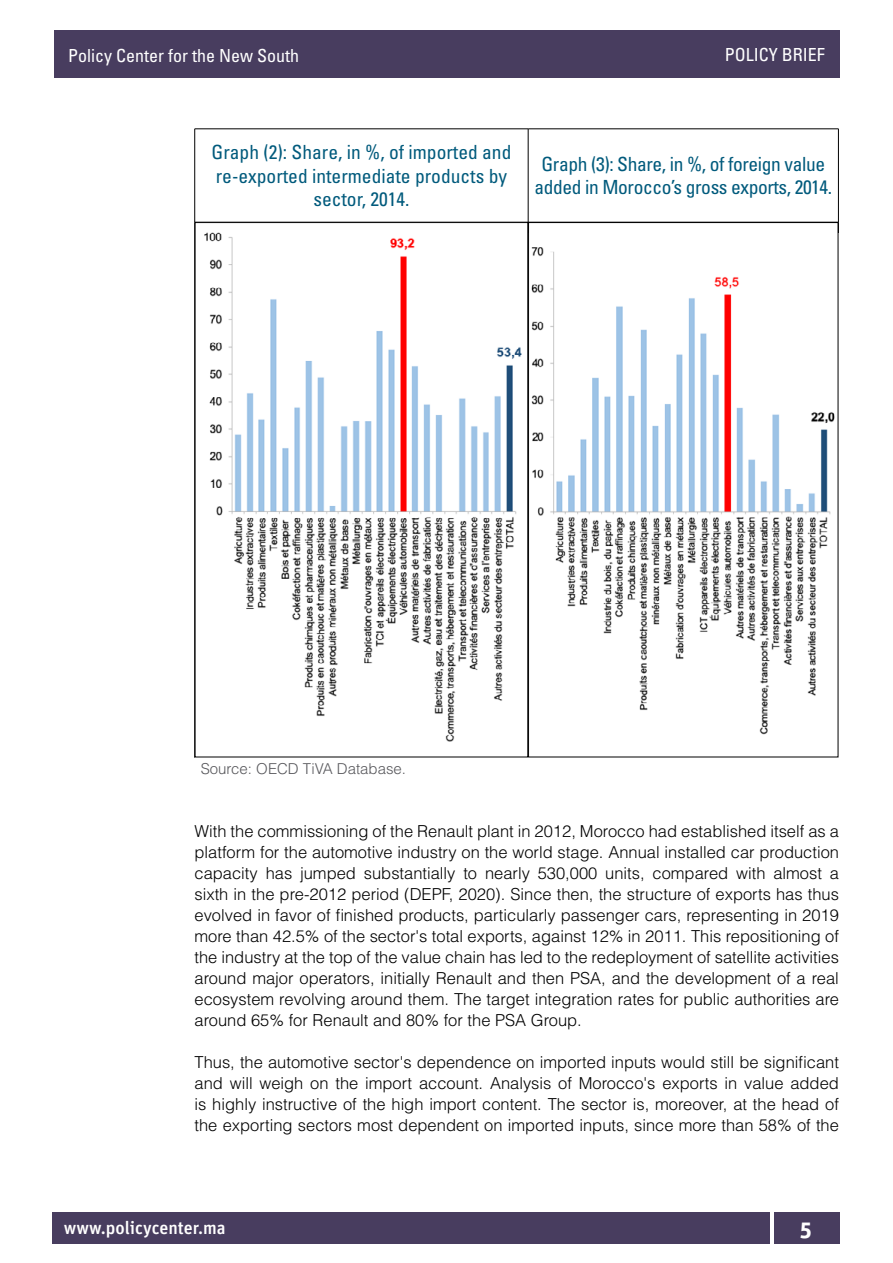
<style>
.page{position:relative;width:893px;height:1263px;background:#fff}
.page>*{position:absolute;margin:0;border:0;box-sizing:border-box;transform-origin:0 0}
.t1{font:700 22.5px "Unit Pro";color:#fff}
.t2{font:condensed 19.5px/23.4px "Univers LT Std";color:#005a7c;text-align:center}
.t3{font:condensed 19.5px/23.4px "Univers LT Std";letter-spacing:-.02em;color:#005a7c;text-align:center}
.t4{font:condensed 18px "Univers LT Std";color:#fff}
.t5{font:500 18px "Unit Pro";color:#fff}
.t6{font:300 16.5px/21px "Helvetica LT Std";color:#000;text-align:justify}
.t7{font:300 15px "Helvetica LT Std";color:#58585c}
</style>
<div class="page">
<div style="left:52px;top:1212px;width:718px;height:31px;background:#483d5f"></div>
<div style="left:774px;top:1212px;width:65px;height:31px;background:#483d5f"></div>
<div style="left:54px;top:30px;width:785px;height:48px;background:#483d5f"></div>
<hr style="left:195px;top:129px;width:333px;height:1px;background:#000">
<hr style="left:194px;top:129px;width:1px;height:93px;background:#000">
<hr style="left:528px;top:129px;width:311px;height:1px;background:#000">
<hr style="left:528px;top:129px;width:1px;height:93px;background:#000">
<hr style="left:838px;top:129px;width:1px;height:93px;background:#000">
<hr style="left:194px;top:222px;width:1px;height:535px;background:#000">
<hr style="left:838px;top:222px;width:1px;height:535px;background:#000">
<hr style="left:195px;top:757px;width:333px;height:1px;background:#000">
<hr style="left:528px;top:757px;width:311px;height:1px;background:#000">
<img style="left:204px;top:232px;width:318px;height:510px">
<img style="left:531px;top:247px;width:304px;height:488px">
<div style="left:528px;top:222px;width:310px;height:535px;border:1px solid #000"></div>
<p class="t4" style="left:68px;top:44px;width:232px">Policy Center for the New South</p>
<p class="t4" style="left:725px;top:43px;width:102px">POLICY BRIEF</p>
<p class="t2" style="left:211px;top:140px;width:302px">Graph (2): Share, in %, of imported and re-exported intermediate products by sector, 2014.</p>
<p class="t3" style="left:534px;top:152px;width:299px">Graph (3): Share, in %, of foreign value added in Morocco’s gross exports, 2014.</p>
<p class="t7" style="left:201px;top:759px;width:207px">Source: OECD TiVA Database.</p>
<p class="t6" style="left:195px;top:821px;width:646px">With the commissioning of the Renault plant in 2012, Morocco had established itself as a platform for the automotive industry on the world stage. Annual installed car production capacity has jumped substantially to nearly 530,000 units, compared with almost a sixth in the pre-2012 period (DEPF, 2020). Since then, the structure of exports has thus evolved in favor of finished products, particularly passenger cars, representing in 2019 more than 42.5% of the sector's total exports, against 12% in 2011. This repositioning of the industry at the top of the value chain has led to the redeployment of satellite activities around major operators, initially Renault and then PSA, and the development of a real ecosystem revolving around them. The target integration rates for public authorities are around 65% for Renault and 80% for the PSA Group.</p>
<p class="t6" style="left:195px;top:1052px;width:646px">Thus, the automotive sector's dependence on imported inputs would still be significant and will weigh on the import account. Analysis of Morocco's exports in value added is highly instructive of the high import content. The sector is, moreover, at the head of the exporting sectors most dependent on imported inputs, since more than 58% of the</p>
<p class="t5" style="left:64px;top:1216px;width:164px">www.policycenter.ma</p>
<h1 class="t1" style="left:800px;top:1214px;width:14px">5</h1>
</div>
